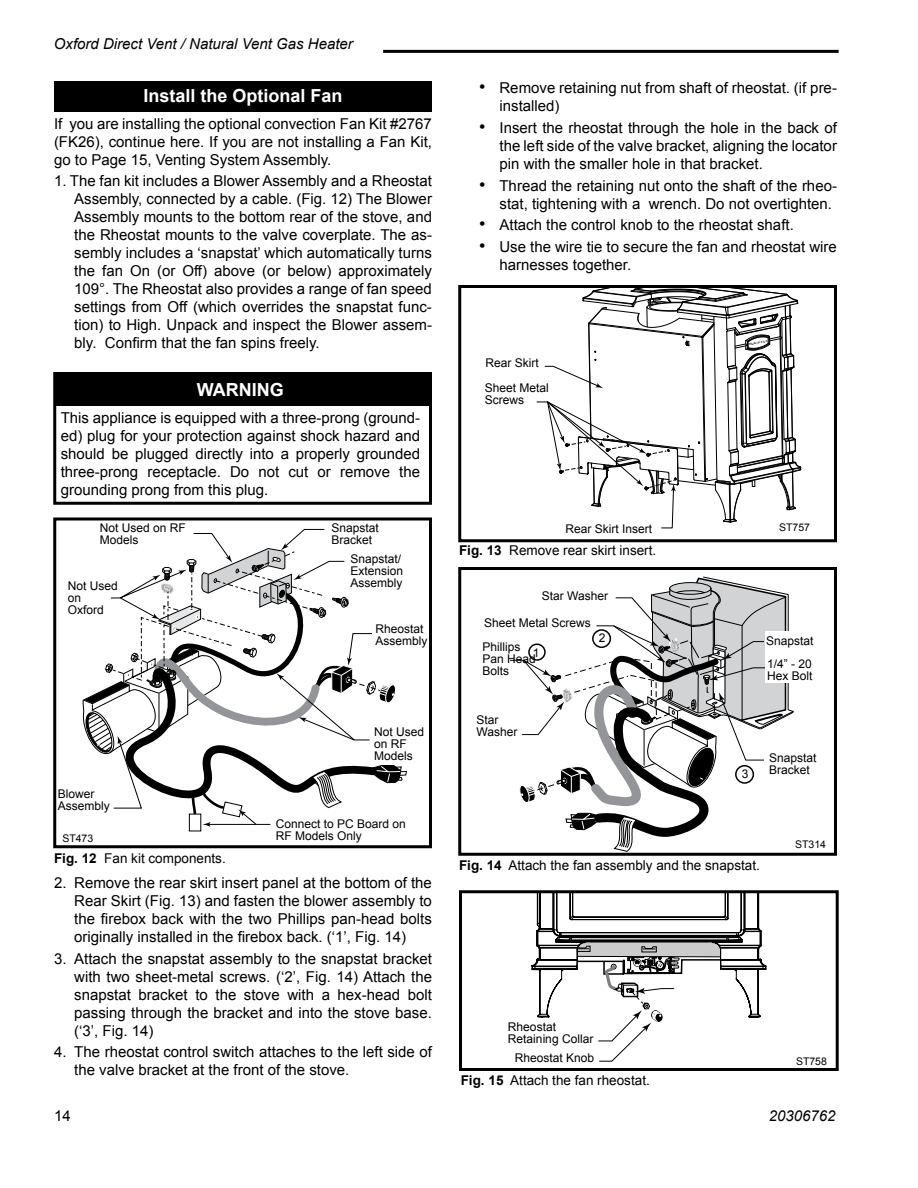
<style>
.page{position:relative;width:918px;height:1188px;background:#fff}
.page>*{position:absolute;margin:0;border:0;box-sizing:border-box;transform-origin:0 0}
.t1{font:700 18px "Arial";color:#fff}
.t2{font:15px/18px "Arial";color:#000;text-align:justify}
.t3{font:italic 15px "Arial";color:#000}
.t4{font:13.5px "Arial";color:#000}
.t5{font:12px/12px "Arial";color:#000}
.t6{font:11.7px/14.2px "Courier";color:#000}
.t7{font:10.5px "Arial";color:#000}
.t8{font:700 2.85px "Times";color:#000;scale:1.15 1}
.s1{font-weight:700}
.s2{font-size:18px}
</style>
<div class="page">
<hr style="left:383px;top:50px;width:456px;height:3px;background:#000">
<div style="left:54px;top:373px;width:372px;height:33px;background:#000"></div>
<div style="left:54px;top:81px;width:372px;height:30px;background:#000"></div>
<div style="left:53px;top:372px;width:379px;height:133px;border:3px solid #000"></div>
<div style="left:189px;top:814px;width:12px;height:17px;background:#fff;border:1px solid #000"></div>
<svg style="left:83px;top:529px;width:324px;height:298px"></svg>
<div style="left:53px;top:518px;width:379px;height:330px;border:3px solid #000"></div>
<svg style="left:537px;top:289px;width:265px;height:240px"></svg>
<div style="left:458px;top:285px;width:379px;height:257px;border:3px solid #000"></div>
<svg style="left:510px;top:577px;width:284px;height:275px"></svg>
<div style="left:765px;top:631px;width:29px;height:52px;background:#fff"></div>
<div style="left:735px;top:765px;width:19px;height:19px;border:2px solid #000;border-radius:50%"></div>
<div style="left:592px;top:629px;width:19px;height:19px;border:2px solid #000;border-radius:50%"></div>
<div style="left:528px;top:644px;width:18px;height:17px;border:2px solid #000;border-radius:50%"></div>
<div style="left:458px;top:567px;width:379px;height:289px;border:3px solid #000"></div>
<svg style="left:532px;top:894px;width:234px;height:168px"></svg>
<hr style="left:577px;top:961px;width:47px;height:1px;background:#000">
<div style="left:459px;top:890px;width:380px;height:181px;border:3px solid #000"></div>
<p class="t3" style="left:54px;top:34px;width:301px">Oxford Direct Vent / Natural Vent Gas Heater</p>
<p class="t1" style="left:143px;top:84px;width:201px">Install the Optional Fan</p>
<p class="t2" style="left:54px;top:115px;width:380px">If you are installing the optional convection Fan Kit #2767 (FK26), continue here. If you are not installing a Fan Kit, go to Page 15, Venting System Assembly.</p>
<p class="t2" style="left:74px;top:172px;width:359px;text-indent:-20px">1. The fan kit includes a Blower Assembly and a Rheostat Assembly, connected by a cable. (Fig. 12) The Blower Assembly mounts to the bottom rear of the stove, and the Rheostat mounts to the valve coverplate. The as&shy;sembly includes a ‘snapstat’ which automatically turns the fan On (or Off) above (or below) approximately 109°. The Rheostat also provides a range of fan speed settings from Off (which overrides the snapstat func&shy;tion) to High. Unpack and inspect the Blower assem&shy;bly. Confirm that the fan spins freely.</p>
<p class="t1" style="left:197px;top:378px;width:88px">WARNING</p>
<p class="t2" style="left:61px;top:409px;width:361px">This appliance is equipped with a three-prong (ground&shy;ed) plug for your protection against shock hazard and should be plugged directly into a properly grounded three-prong receptacle. Do not cut or remove the grounding prong from this plug.</p>
<p class="t5" style="left:100px;top:522px;width:88px">Not Used on RF<br>Models</p>
<p class="t5" style="left:68px;top:580px;width:52px">Not Used on<br>Oxford</p>
<p class="t5" style="left:58px;top:788px;width:54px">Blower<br>Assembly</p>
<p class="t5" style="left:331px;top:522px;width:49px">Snapstat<br>Bracket</p>
<p class="t5" style="left:350px;top:553px;width:54px">Snapstat/<br>Extension<br>Assembly</p>
<p class="t5" style="left:376px;top:623px;width:54px">Rheostat<br>Assembly</p>
<p class="t5" style="left:374px;top:726px;width:52px">Not Used on RF<br>Models</p>
<p class="t5" style="left:276px;top:818px;width:132px">Connect to PC Board on<br>RF Models Only</p>
<p class="t7" style="left:62px;top:831px;width:32px">ST473</p>
<p class="t4" style="left:54px;top:849px;width:173px"><span class="s1">Fig. 12</span> Fan kit components.</p>
<p class="t2" style="left:74px;top:874px;width:359px;text-indent:-20px">2. Remove the rear skirt insert panel at the bottom of the Rear Skirt (Fig. 13) and fasten the blower assembly to the firebox back with the two Phillips pan-head bolts originally installed in the firebox back. (‘1’, Fig. 14)</p>
<p class="t2" style="left:74px;top:950px;width:359px;text-indent:-20px">3. Attach the snapstat assembly to the snapstat bracket with two sheet-metal screws. (‘2’, Fig. 14) Attach the snapstat bracket to the stove with a hex-head bolt passing through the bracket and into the stove base. (‘3’, Fig. 14)</p>
<p class="t2" style="left:74px;top:1043px;width:359px;text-indent:-20px">4. The rheostat control switch attaches to the left side of the valve bracket at the front of the stove.</p>
<p class="t6" style="left:184px;top:889px;width:59px">ST473<br>Fan parts #2767 FK26<br>9/29/00</p>
<p class="t2" style="left:54px;top:1107px;width:18px">14</p>
<p class="t2" style="left:500px;top:79px;width:339px;text-indent:-20px"><span class="s2">•</span> Remove retaining nut from shaft of rheostat. (if pre&shy;installed)</p>
<p class="t2" style="left:500px;top:119px;width:339px;text-indent:-20px"><span class="s2">•</span> Insert the rheostat through the hole in the back of the left side of the valve bracket, aligning the locator pin with the smaller hole in that bracket.</p>
<p class="t2" style="left:500px;top:176px;width:339px;text-indent:-20px"><span class="s2">•</span> Thread the retaining nut onto the shaft of the rheo&shy;stat, tightening with a wrench. Do not overtighten.</p>
<p class="t2" style="left:479px;top:216px;width:316px"><span class="s2">•</span> Attach the control knob to the rheostat shaft.</p>
<p class="t2" style="left:500px;top:238px;width:339px;text-indent:-20px"><span class="s2">•</span> Use the wire tie to secure the fan and rheostat wire harnesses together.</p>
<p class="t5" style="left:485px;top:351px;width:66px;line-height:24.8px">Rear Skirt<br>Sheet Metal</p>
<p class="t5" style="left:485px;top:394px;width:41px">Screws</p>
<p class="t8" style="left:749px;top:342px;width:18px;rotate:-10deg">Made in USA</p>
<p class="t5" style="left:565px;top:523px;width:88px">Rear Skirt Insert</p>
<p class="t7" style="left:779px;top:521px;width:32px">ST757</p>
<p class="t4" style="left:459px;top:541px;width:199px"><span class="s1">Fig. 13</span> Remove rear skirt insert.</p>
<p class="t5" style="left:542px;top:590px;width:68px">Star Washer</p>
<p class="t5" style="left:483px;top:612px;width:110px;line-height:23.2px">Sheet Metal Screws<br>Phillips</p>
<p class="t5" style="left:483px;top:653px;width:55px">Pan Head<br>Bolts</p>
<p class="t5" style="left:599px;top:632px;width:8px">2</p>
<p class="t5" style="left:766px;top:629px;width:49px;line-height:23.2px">Snapstat<br>1/4” - 20</p>
<p class="t5" style="left:767px;top:670px;width:47px">Hex Bolt</p>
<p class="t5" style="left:533px;top:647px;width:8px">1</p>
<p class="t5" style="left:476px;top:714px;width:42px">Star<br>Washer</p>
<p class="t5" style="left:742px;top:768px;width:8px">3</p>
<p class="t5" style="left:769px;top:752px;width:49px">Snapstat<br>Bracket</p>
<p class="t4" style="left:459px;top:856px;width:302px"><span class="s1">Fig. 14</span> Attach the fan assembly and the snapstat.</p>
<p class="t7" style="left:795px;top:837px;width:32px">ST314</p>
<p class="t5" style="left:508px;top:1021px;width:87px">Rheostat<br>Retaining Collar</p>
<p class="t5" style="left:515px;top:1052px;width:81px">Rheostat Knob</p>
<p class="t7" style="left:796px;top:1055px;width:32px">ST758</p>
<p class="t4" style="left:461px;top:1071px;width:191px"><span class="s1">Fig. 15</span> Attach the fan rheostat.</p>
<p class="t3" style="left:769px;top:1106px;width:68px">20306762</p>
</div>
